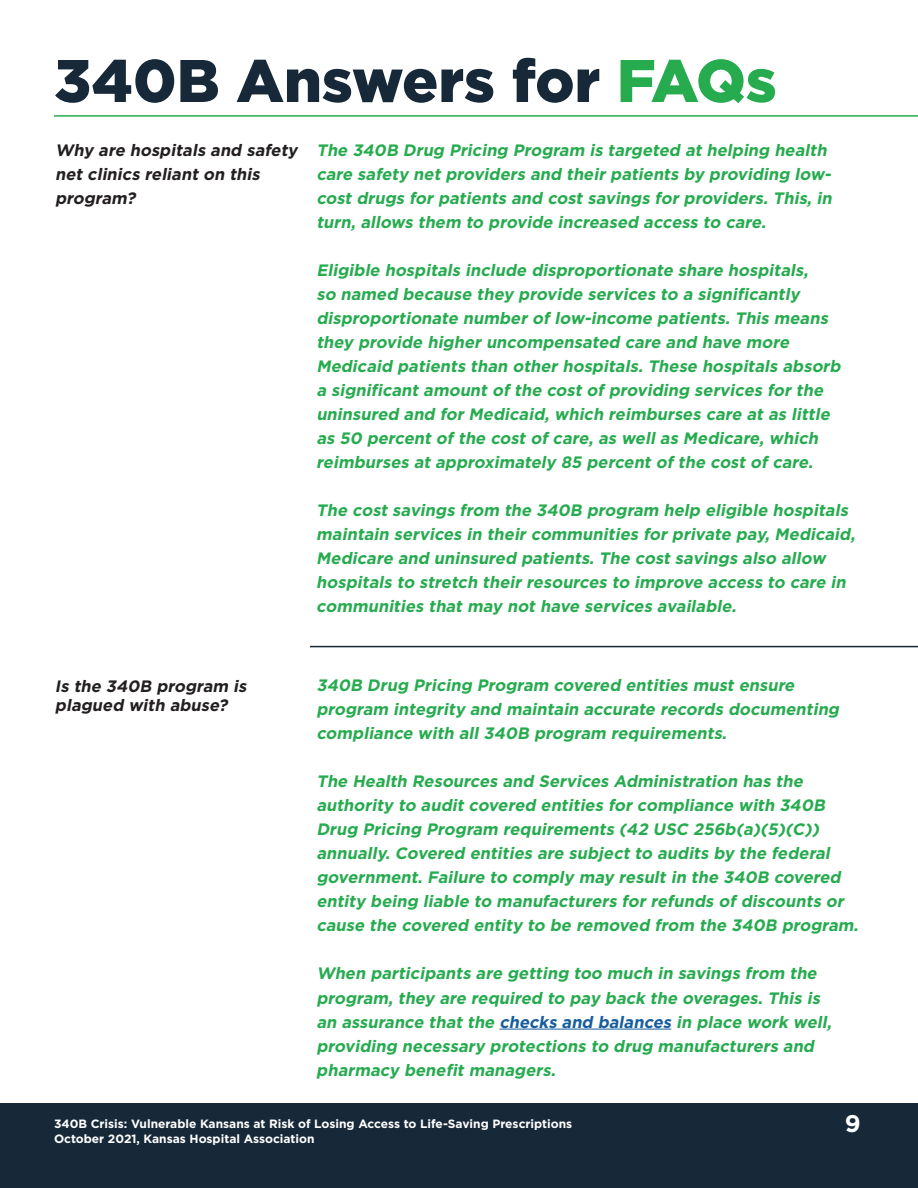
<style>
.page{position:relative;width:918px;height:1188px;background:#fff}
.page>*{position:absolute;margin:0;border:0;box-sizing:border-box;transform-origin:0 0}
.t1{font:900 60px "Gotham";color:#172938}
.t2{font:700 24px "Gotham";color:#fff}
.t3{font:italic 700 16.5px/24px "Gotham";color:#26ab4f}
.t4{font:italic 700 16.5px/24px "Gotham";color:#231f20}
.t5{font:700 12px "Gotham";color:#fff}
.s1{color:#26ab4f}
.s2{color:#175d9e}
</style>
<div class="page">
<hr style="left:54px;top:115px;width:864px;height:2px;background:#26ab4f">
<hr style="left:499px;top:1029px;width:172px;height:1px;background:#175d9e">
<div style="left:0;top:1104px;width:918px;height:84px;background:#172938"></div>
<hr style="left:310px;top:646px;width:608px;height:1px;background:#172938">
<p class="t1" style="left:54px;top:39px;width:724px">340B Answers for <span class="s1">FAQs</span></p>
<p class="t4" style="left:55px;top:138px;width:248px">Why are hospitals and safety net clinics reliant on this program?</p>
<p class="t3" style="left:316px;top:138px;width:521px">The 340B Drug Pricing Program is targeted at helping health care safety net providers and their patients by providing low&shy;cost drugs for patients and cost savings for providers. This, in turn, allows them to provide increased access to care.</p>
<p class="t3" style="left:316px;top:258px;width:530px">Eligible hospitals include disproportionate share hospitals,<br>so named because they provide services to a significantly disproportionate number of low-income patients. This means they provide higher uncompensated care and have more Medicaid patients than other hospitals. These hospitals absorb a significant amount of the cost of providing services for the uninsured and for Medicaid, which reimburses care at as little as 50 percent of the cost of care, as well as Medicare, which reimburses at approximately 85 percent of the cost of care.</p>
<p class="t3" style="left:316px;top:498px;width:544px">The cost savings from the 340B program help eligible hospitals maintain services in their communities for private pay, Medicaid, Medicare and uninsured patients. The cost savings also allow hospitals to stretch their resources to improve access to care in communities that may not have services available.</p>
<p class="t4" style="left:55px;top:676px;width:197px;line-height:19.8px">Is the 340B program is plagued with abuse?</p>
<p class="t3" style="left:316px;top:673px;width:528px">340B Drug Pricing Program covered entities must ensure program integrity and maintain accurate records documenting compliance with all 340B program requirements.</p>
<p class="t3" style="left:316px;top:770px;width:547px">The Health Resources and Services Administration has the authority to audit covered entities for compliance with 340B Drug Pricing Program requirements (42 USC 256b(a)(5)(C)) annually. Covered entities are subject to audits by the federal government. Failure to comply may result in the 340B covered entity being liable to manufacturers for refunds of discounts or cause the covered entity to be removed from the 340B program.</p>
<p class="t3" style="left:316px;top:962px;width:520px">When participants are getting too much in savings from the program, they are required to pay back the overages. This is an assurance that the <span class="s2">checks and balances</span> in place work well, providing necessary protections to drug manufacturers and pharmacy benefit managers.</p>
<p class="t5" style="left:54px;top:1116px;width:520px">340B Crisis: Vulnerable Kansans at Risk of Losing Access to Life-Saving Prescriptions</p>
<p class="t5" style="left:54px;top:1131px;width:262px">October 2021, Kansas Hospital Association</p>
<p class="t2" style="left:845px;top:1107px;width:17px">9</p>
</div>
